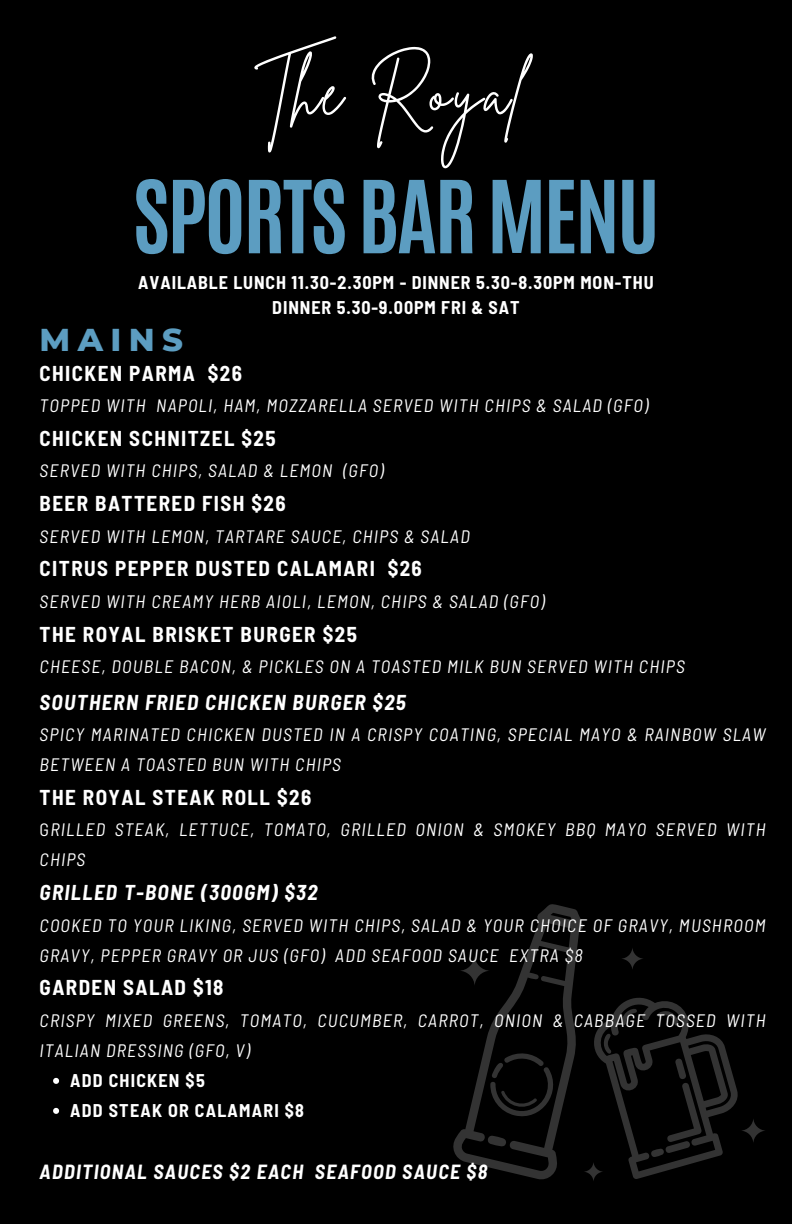
<style>
.page{position:relative;width:792px;height:1224px;background:#000}
.page>*{position:absolute;margin:0;border:0;box-sizing:border-box;transform-origin:0 0}
.t1{font:700 85.4px "Antonio";letter-spacing:-.03em;color:#5c9dc1}
.t2{font:63.8px "Brittany Signature";color:#fff}
.t3{font:800 32.2px "Montserrat";letter-spacing:.23em;color:#5c9dc1}
.t4{font:700 semi-condensed 21px "Barlow";letter-spacing:.07em;color:#fff}
.t5{font:italic 700 semi-condensed 21px "Barlow";letter-spacing:.07em;color:#fff}
.t6{font:italic 700 semi-condensed 20px "Barlow";letter-spacing:.07em;color:#fff}
.t7{font:italic semi-condensed 18px/30px "Barlow";letter-spacing:.07em;color:#fff}
.t8{font:700 semi-condensed 18px "Barlow";letter-spacing:.05em;color:#fff}
.t9{font:700 semi-condensed 18px "Barlow";letter-spacing:.07em;color:#fff}
.s1{font-style:normal}
</style>
<div class="page">
<svg style="left:453px;top:904px;width:285px;height:276px"></svg>
<svg style="left:583px;top:1161px;width:21px;height:21px"></svg>
<svg style="left:459px;top:955px;width:32px;height:32px"></svg>
<svg style="left:740px;top:1118px;width:26px;height:26px"></svg>
<svg style="left:53px;top:1078px;width:6px;height:6px"></svg>
<svg style="left:53px;top:1108px;width:6px;height:6px"></svg>
<p class="t2" style="left:368px;top:50px;width:60px">R</p>
<p class="t1" style="left:132px;top:156px;width:529px">SPORTSBARMENU</p>
<p class="t8" style="left:138px;top:271px;width:517px">AVAILABLE LUNCH 11.30-2.30PM - DINNER 5.30-8.30PM MON-THU</p>
<p class="t8" style="left:272px;top:296px;width:249px">DINNER 5.30-9.00PM FRI &amp; SAT</p>
<p class="t3" style="left:40px;top:319px;width:145px">MAINS</p>
<p class="t4" style="left:40px;top:360px;width:204px">CHICKEN PARMA $26</p>
<p class="t7" style="left:40px;top:390px;width:610px">TOPPED WITH NAPOLI, HAM, MOZZARELLA SERVED WITH CHIPS &amp; SALAD (GFO)</p>
<p class="t4" style="left:40px;top:425px;width:238px">CHICKEN SCHNITZEL $25</p>
<p class="t7" style="left:40px;top:455px;width:346px">SERVED WITH CHIPS, SALAD &amp; LEMON (GFO)</p>
<p class="t4" style="left:40px;top:490px;width:248px">BEER BATTERED FISH $26</p>
<p class="t7" style="left:40px;top:520px;width:432px">SERVED WITH LEMON, TARTARE SAUCE, CHIPS &amp; SALAD</p>
<p class="t4" style="left:40px;top:555px;width:384px">CITRUS PEPPER DUSTED CALAMARI $26</p>
<p class="t7" style="left:40px;top:586px;width:507px">SERVED WITH CREAMY HERB AIOLI, LEMON, CHIPS &amp; SALAD (GFO)</p>
<p class="t4" style="left:40px;top:621px;width:319px">THE ROYAL BRISKET BURGER $25</p>
<p class="t7" style="left:40px;top:651px;width:647px">CHEESE, DOUBLE BACON, &amp; PICKLES ON A TOASTED MILK BUN SERVED WITH CHIPS</p>
<p class="t5" style="left:40px;top:689px;width:368px">SOUTHERN FRIED CHICKEN BURGER $25</p>
<p class="t7" style="left:40px;top:719px;width:727px">SPICY MARINATED CHICKEN DUSTED IN A CRISPY COATING, SPECIAL MAYO &amp; RAINBOW SLAW<br>BETWEEN A TOASTED BUN WITH CHIPS</p>
<p class="t4" style="left:40px;top:784px;width:273px">THE ROYAL STEAK ROLL $26</p>
<p class="t7" style="left:40px;top:814px;width:727px"><span class="s1">G</span>RILLED STEAK, LETTUCE, TOMATO, GRILLED ONION &amp; SMOKEY BBQ MAYO SERVED WITH<br>CHIPS</p>
<p class="t5" style="left:40px;top:879px;width:280px">GRILLED T-BONE (300GM) $32</p>
<p class="t7" style="left:40px;top:909px;width:727px">COOKED TO YOUR LIKING, SERVED WITH CHIPS, SALAD &amp; YOUR CHOICE OF GRAVY, MUSHROOM<br>GRAVY, PEPPER GRAVY OR JUS (GFO) ADD SEAFOOD SAUCE EXTRA $8</p>
<p class="t4" style="left:40px;top:974px;width:185px">GARDEN SALAD $18</p>
<p class="t7" style="left:40px;top:1005px;width:727px">CRISPY MIXED GREENS, TOMATO, CUCUMBER, CARROT, ONION &amp; CABBAGE TOSSED WITH<br>ITALIAN DRESSING (GFO, V)</p>
<p class="t9" style="left:70px;top:1069px;width:136px">ADD CHICKEN $5</p>
<p class="t9" style="left:70px;top:1099px;width:235px">ADD STEAK OR CALAMARI $8</p>
<p class="t6" style="left:40px;top:1159px;width:449px">ADDITIONAL SAUCES $2 EACH SEAFOOD SAUCE $8</p>
</div>
